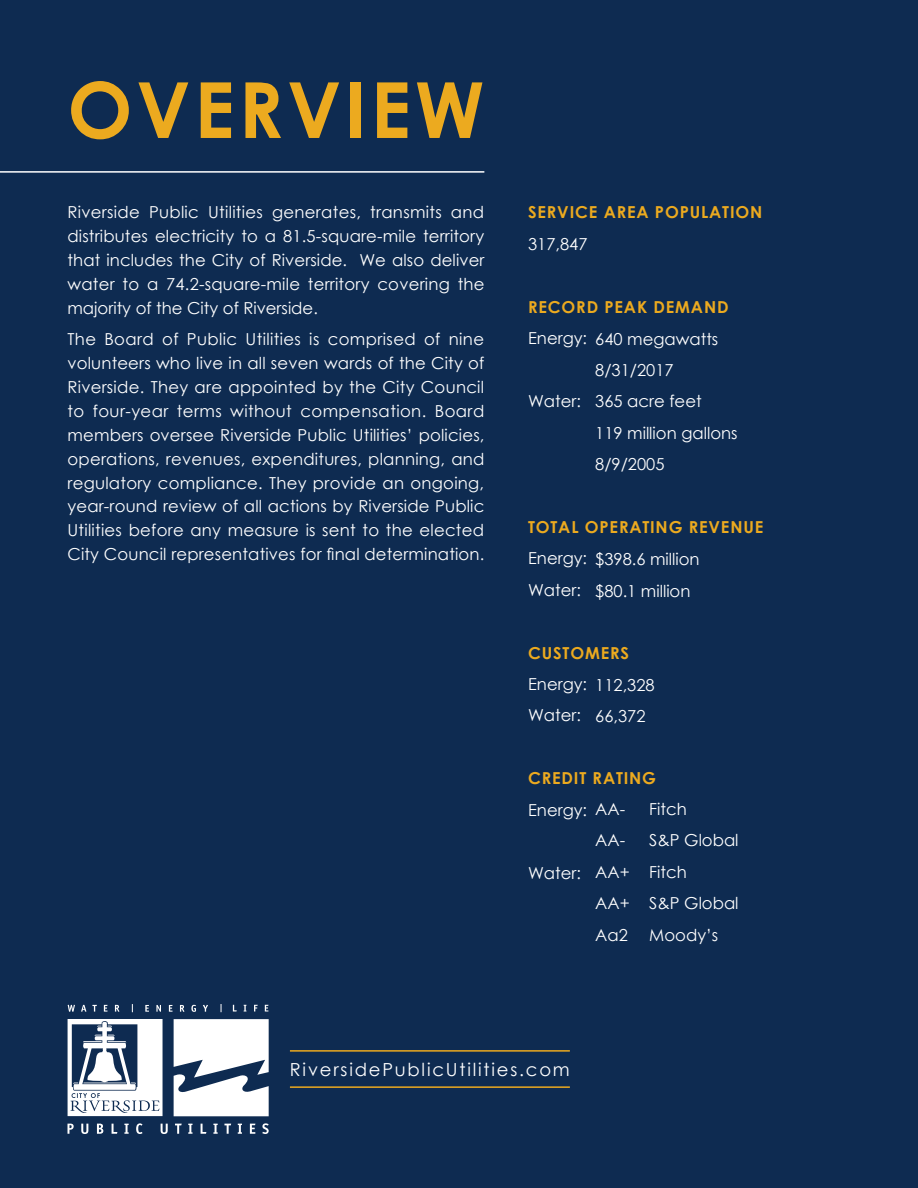
<style>
.page{position:relative;width:918px;height:1188px;background:#0e2b51}
.page>*{position:absolute;margin:0;border:0;box-sizing:border-box;transform-origin:0 0}
.t1{font:700 77.4px "Century Gothic";letter-spacing:.05em;color:#ecaa1f}
.t2{font:18px "Century Gothic";letter-spacing:.1em;color:#fff}
.t3{font:16.5px/23.9px "Century Gothic";color:#fff}
.t4{font:700 16.5px "Century Gothic";letter-spacing:.05em;color:#ecaa1f}
</style>
<div class="page">
<hr style="left:0;top:171px;width:484px;height:2px;background:#fff">
<svg style="left:174px;top:1019px;width:95px;height:97px"></svg>
<svg style="left:68px;top:1019px;width:95px;height:97px"></svg>
<svg style="left:68px;top:1124px;width:6px;height:10px"></svg>
<svg style="left:81px;top:1124px;width:7px;height:10px"></svg>
<svg style="left:97px;top:1124px;width:6px;height:10px"></svg>
<svg style="left:112px;top:1124px;width:5px;height:10px"></svg>
<svg style="left:124px;top:1124px;width:5px;height:10px"></svg>
<svg style="left:136px;top:1123px;width:6px;height:11px"></svg>
<svg style="left:161px;top:1124px;width:7px;height:10px"></svg>
<svg style="left:175px;top:1124px;width:7px;height:10px"></svg>
<svg style="left:188px;top:1124px;width:5px;height:10px"></svg>
<svg style="left:201px;top:1124px;width:5px;height:10px"></svg>
<svg style="left:213px;top:1124px;width:5px;height:10px"></svg>
<svg style="left:224px;top:1124px;width:7px;height:10px"></svg>
<svg style="left:238px;top:1124px;width:4px;height:10px"></svg>
<svg style="left:250px;top:1124px;width:5px;height:10px"></svg>
<svg style="left:262px;top:1123px;width:7px;height:11px"></svg>
<svg style="left:68px;top:1005px;width:7px;height:7px"></svg>
<svg style="left:81px;top:1005px;width:5px;height:7px"></svg>
<svg style="left:92px;top:1005px;width:5px;height:7px"></svg>
<svg style="left:104px;top:1005px;width:4px;height:7px"></svg>
<svg style="left:115px;top:1005px;width:4px;height:7px"></svg>
<svg style="left:145px;top:1005px;width:4px;height:7px"></svg>
<svg style="left:156px;top:1005px;width:5px;height:7px"></svg>
<svg style="left:169px;top:1005px;width:4px;height:7px"></svg>
<svg style="left:180px;top:1005px;width:4px;height:7px"></svg>
<svg style="left:191px;top:1005px;width:5px;height:7px"></svg>
<svg style="left:203px;top:1005px;width:5px;height:7px"></svg>
<svg style="left:233px;top:1005px;width:4px;height:7px"></svg>
<svg style="left:244px;top:1005px;width:2px;height:7px"></svg>
<svg style="left:254px;top:1005px;width:4px;height:7px"></svg>
<svg style="left:265px;top:1005px;width:3px;height:7px"></svg>
<hr style="left:290px;top:1086px;width:280px;height:2px;background:#ecaa1f">
<hr style="left:290px;top:1050px;width:280px;height:2px;background:#ecaa1f">
<h1 class="t1" style="left:68px;top:51px;width:418px">OVERVIEW</h1>
<p class="t3" style="left:68px;top:200px;width:419px;text-align:justify">Riverside Public Utilities generates, transmits and distributes electricity to a 81.5-square-mile territory that includes the City of Riverside. We also deliver water to a 74.2-square-mile territory covering the majority of the City of Riverside.</p>
<p class="t3" style="left:68px;top:327px;width:419px;text-align:justify">The Board of Public Utilities is comprised of nine volunteers who live in all seven wards of the City of Riverside. They are appointed by the City Council to four-year terms without compensation. Board members oversee Riverside Public Utilities’ policies, operations, revenues, expenditures, planning, and regulatory compliance. They provide an ongoing, year-round review of all actions by Riverside Public Utilities before any measure is sent to the elected City Council representatives for final determination.</p>
<p class="t4" style="left:528px;top:200px;width:236px">SERVICE AREA POPULATION</p>
<p class="t3" style="left:528px;top:232px;width:61px">317,847</p>
<p class="t4" style="left:528px;top:294px;width:202px">RECORD PEAK DEMAND</p>
<p class="t3" style="left:528px;top:326px;width:61px">Energy:</p>
<p class="t3" style="left:595px;top:323px;width:144px;line-height:31.5px">640 megawatts<br>8/31/2017<br>365 acre feet<br>119 million gallons<br>8/9/2005</p>
<p class="t3" style="left:528px;top:389px;width:54px">Water:</p>
<p class="t4" style="left:528px;top:514px;width:237px">TOTAL OPERATING REVENUE</p>
<p class="t3" style="left:528px;top:542px;width:61px;line-height:31.5px">Energy:<br>Water:</p>
<p class="t3" style="left:595px;top:543px;width:106px;line-height:31.5px">$398.6 million $80.1 million</p>
<p class="t4" style="left:528px;top:640px;width:102px">CUSTOMERS</p>
<p class="t3" style="left:528px;top:668px;width:61px;line-height:31.5px">Energy:<br>Water:</p>
<p class="t3" style="left:595px;top:669px;width:61px;line-height:31.5px">112,328<br>66,372</p>
<p class="t4" style="left:528px;top:766px;width:130px">CREDIT RATING</p>
<p class="t3" style="left:528px;top:798px;width:61px">Energy:</p>
<p class="t3" style="left:595px;top:797px;width:31px">AA-</p>
<p class="t3" style="left:649px;top:797px;width:39px">Fitch</p>
<p class="t3" style="left:595px;top:828px;width:31px">AA-</p>
<p class="t3" style="left:595px;top:824px;width:145px;line-height:31.5px;text-indent:54px">S&amp;P Global<br>AA+ Fitch<br>AA+ S&amp;P Global<br>Aa2</p>
<p class="t3" style="left:528px;top:861px;width:54px">Water:</p>
<p class="t3" style="left:649px;top:923px;width:71px">Moody’s</p>
<p class="t2" style="left:290px;top:1057px;width:281px">RiversidePublicUtilities.com</p>
</div>
